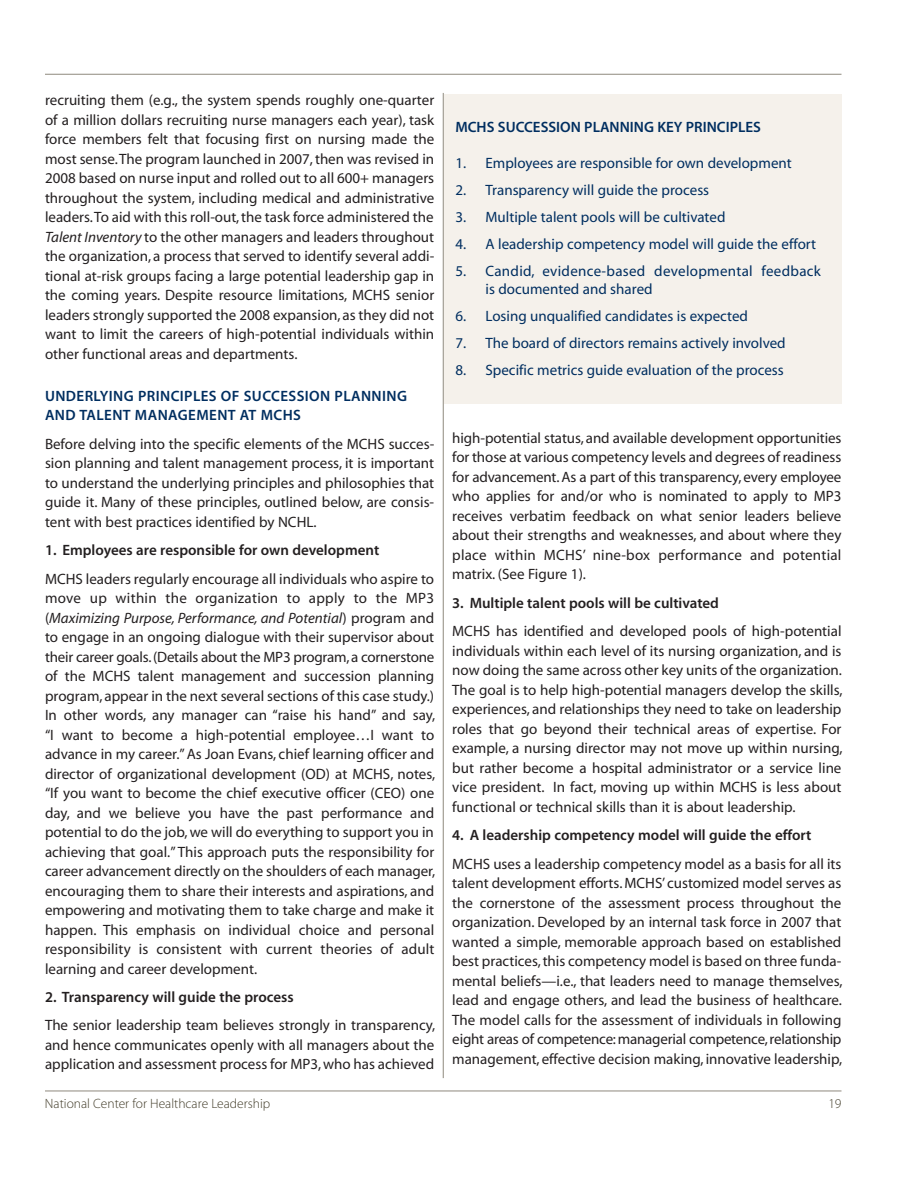
<style>
.page{position:relative;width:918px;height:1188px;background:#fff}
.page>*{position:absolute;margin:0;border:0;box-sizing:border-box;transform-origin:0 0}
.t1{font:15px/19.5px "Myriad MM 400 600";color:#231f20;text-align:justify}
.t2{font:15px "Myriad MM 400 600";color:#002e60}
.t3{font:15px "Myriad MM 565 600";color:#231f20}
.t4{font:15px/19.5px "Myriad MM 565 600";letter-spacing:.025em;color:#002e60}
.t5{font:15px/18px "Myriad MM 400 600";letter-spacing:.02em;color:#002e60}
.t6{font:15px "Myriad MM It 400 600";color:#231f20}
.t7{font:15px "Myriad MM 565 600";color:#002e60}
.t8{font:13.5px "Myriad MM 215 600";color:#413b28}
.s1{font-family:"Myriad MM It 400 600"}
.s2{font-family:"Myriad MM 400 600"}
</style>
<div class="page">
<div style="left:444px;top:94px;width:398px;height:309px;background:#f5f1eb"></div>
<hr style="left:45px;top:74px;width:797px;height:1px;background:#8f897d">
<hr style="left:443px;top:93px;width:1px;height:985px;background:#8f897d">
<hr style="left:45px;top:1091px;width:797px;height:1px;background:#8f897d">
<p class="t1" style="left:45px;top:92px;width:391px">recruiting them (e.g., the system spends roughly one-quarter of a million dollars recruiting nurse managers each year), task force members felt that focusing first on nursing made the most sense. The program launched in 2007, then was revised in 2008 based on nurse input and rolled out to all 600+ managers throughout the system, including medical and administrative leaders. To aid with this roll-out, the task force administered the <span class="s1">Talent Inventory</span> to the other managers and leaders throughout the organization, a process that served to identify several addi&shy;tional at-risk groups facing a large potential leadership gap in the coming years. Despite resource limitations, MCHS senior leaders strongly supported the 2008 expansion, as they did not want to limit the careers of high-potential individuals within other functional areas and departments.</p>
<p class="t4" style="left:45px;top:387px;width:364px">UNDERLYING PRINCIPLES OF SUCCESSION PLANNING<br>AND TALENT MANAGEMENT AT MCHS</p>
<p class="t1" style="left:45px;top:435px;width:391px">Before delving into the specific elements of the MCHS succes&shy;sion planning and talent management process, it is important to understand the underlying principles and philosophies that guide it. Many of these principles, outlined below, are consis&shy;tent with best practices identified by NCHL.</p>
<p class="t3" style="left:45px;top:544px;width:336px">1. Employees are responsible for own development</p>
<p class="t1" style="left:45px;top:570px;width:391px">MCHS leaders regularly encourage all individuals who aspire to move up within the organization to apply to the MP3</p>
<p class="t6" style="left:45px;top:612px;width:391px"><span class="s2">(</span>Maximizing Purpose, Performance, and Potential<span class="s2">) program and</span></p>
<p class="t1" style="left:45px;top:628px;width:392px">to engage in an ongoing dialogue with their supervisor about their career goals. (Details about the MP3 program, a cornerstone of the MCHS talent management and succession planning program, appear in the next several sections of this case study.)<br>In other words, any manager can “raise his hand” and say, “I want to become a high-potential employee…I want to advance in my career.” As Joan Evans, chief learning officer and director of organizational development (OD) at MCHS, notes, “If you want to become the chief executive officer (CEO) one day, and we believe you have the past performance and potential to do the job, we will do everything to support you in achieving that goal.” This approach puts the responsibility for career advancement directly on the shoulders of each manager, encouraging them to share their interests and aspirations, and empowering and motivating them to take charge and make it happen. This emphasis on individual choice and personal responsibility is consistent with current theories of adult learning and career development.</p>
<p class="t3" style="left:45px;top:991px;width:250px">2. Transparency will guide the process</p>
<p class="t1" style="left:45px;top:1017px;width:392px">The senior leadership team believes strongly in transparency, and hence communicates openly with all managers about the application and assessment process for MP3, who has achieved</p>
<p class="t7" style="left:455px;top:121px;width:307px">MCHS SUCCESSION PLANNING KEY PRINCIPLES</p>
<p class="t2" style="left:455px;top:157px;width:338px">1. Employees are responsible for own development</p>
<p class="t2" style="left:455px;top:184px;width:255px">2. Transparency will guide the process</p>
<p class="t2" style="left:455px;top:211px;width:272px">3. Multiple talent pools will be cultivated</p>
<p class="t2" style="left:455px;top:238px;width:362px">4. A leadership competency model will guide the effort</p>
<p class="t5" style="left:486px;top:263px;width:337px;text-indent:-30px">5. Candid, evidence-based developmental feedback is documented and shared</p>
<p class="t2" style="left:455px;top:310px;width:294px">6. Losing unqualified candidates is expected</p>
<p class="t2" style="left:455px;top:337px;width:332px">7. The board of directors remains actively involved</p>
<p class="t2" style="left:455px;top:364px;width:330px">8. Specific metrics guide evaluation of the process</p>
<p class="t1" style="left:452px;top:429px;width:391px">high-potential status, and available development opportunities for those at various competency levels and degrees of readiness for advancement. As a part of this transparency, every employee who applies for and/or who is nominated to apply to MP3 receives verbatim feedback on what senior leaders believe about their strengths and weaknesses, and about where they place within MCHS’ nine-box performance and potential matrix. (See Figure 1).</p>
<p class="t3" style="left:452px;top:597px;width:268px">3. Multiple talent pools will be cultivated</p>
<p class="t1" style="left:452px;top:623px;width:392px">MCHS has identified and developed pools of high-potential individuals within each level of its nursing organization, and is now doing the same across other key units of the organization.<br>The goal is to help high-potential managers develop the skills, experiences, and relationships they need to take on leadership roles that go beyond their technical areas of expertise. For example, a nursing director may not move up within nursing, but rather become a hospital administrator or a service line vice president. In fact, moving up within MCHS is less about functional or technical skills than it is about leadership.</p>
<p class="t3" style="left:452px;top:829px;width:361px">4. A leadership competency model will guide the effort</p>
<p class="t1" style="left:452px;top:855px;width:392px">MCHS uses a leadership competency model as a basis for all its talent development efforts. MCHS’ customized model serves as the cornerstone of the assessment process throughout the organization. Developed by an internal task force in 2007 that wanted a simple, memorable approach based on established best practices, this competency model is based on three funda&shy;mental beliefs—i.e., that leaders need to manage themselves, lead and engage others, and lead the business of healthcare.<br>The model calls for the assessment of individuals in following eight areas of competence: managerial competence, relationship management, effective decision making, innovative leadership,</p>
<p class="t8" style="left:45px;top:1099px;width:227px">National Center for Healthcare Leadership</p>
<p class="t8" style="left:828px;top:1099px;width:15px">19</p>
</div>
